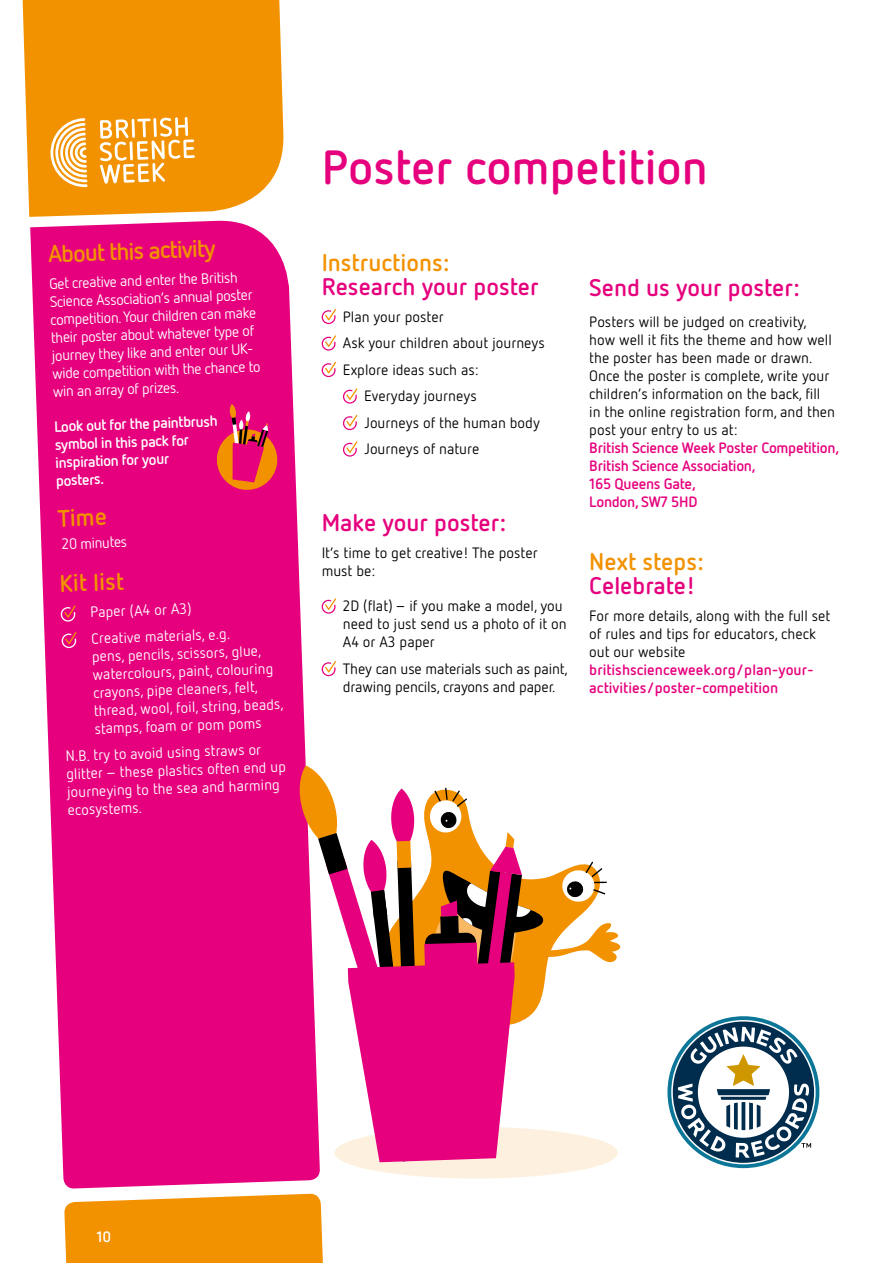
<style>
.page{position:relative;width:893px;height:1263px;background:#fff}
.page>*{position:absolute;margin:0;border:0;box-sizing:border-box;transform-origin:0 0}
.t1{font:700 48px "Netto OT";color:#e6007d}
.t2{font:700 24px "Netto OT";color:#e6007d}
.t3{font:700 24px "Netto OT";color:#f39200}
.t4{font:15px/18px "Netto OT";color:#000}
.t5{font:15px/18px "Netto OT";color:#fff}
.t6{font:700 15px/18px "Netto OT";letter-spacing:-.02em;color:#e6007d}
.t7{font:700 15px/18px "Netto OT";color:#fff}
.t8{font:700 15px/18px "Netto OT";color:#e6007d}
</style>
<div class="page">
<svg style="left:64px;top:1193px;width:259px;height:70px;background:#f39a14"></svg>
<svg style="left:22px;top:0;width:262px;height:217px;background:#f39911"></svg>
<svg style="left:100px;top:117px;width:95px;height:67px"></svg>
<svg style="left:50px;top:118px;width:38px;height:70px"></svg>
<svg style="left:322px;top:309px;width:14px;height:15px"></svg>
<svg style="left:322px;top:335px;width:14px;height:16px"></svg>
<svg style="left:322px;top:362px;width:14px;height:15px"></svg>
<svg style="left:343px;top:388px;width:14px;height:16px"></svg>
<svg style="left:343px;top:415px;width:14px;height:15px"></svg>
<svg style="left:343px;top:441px;width:14px;height:16px"></svg>
<svg style="left:322px;top:598px;width:14px;height:16px"></svg>
<svg style="left:322px;top:661px;width:14px;height:15px"></svg>
<svg style="left:30px;top:220px;width:290px;height:969px;background:#e91e8c"></svg>
<svg style="left:61px;top:605px;width:15px;height:17px"></svg>
<svg style="left:62px;top:632px;width:14px;height:16px"></svg>
<div style="left:334px;top:1127px;width:284px;height:51px;background:#fef0de;border-radius:50%"></div>
<svg style="left:298px;top:765px;width:323px;height:397px"></svg>
<svg style="left:214px;top:404px;width:66px;height:88px;background:#e23157"></svg>
<svg style="left:667px;top:1016px;width:152px;height:152px"></svg>
<div style="left:673px;top:1021px;width:141px;height:142px;background:#002c4d;border-radius:50%"></div>
<svg style="left:678px;top:1027px;width:133px;height:131px"></svg>
<h2 class="t3" style="left:48px;top:239px;width:169px;rotate:-2deg">About this activity</h2>
<p class="t5" style="left:49px;top:274px;width:210px;rotate:-2deg">Get creative and enter the British Science Association’s annual poster competition. Your children can make their poster about whatever type of journey they like and enter our UK&shy;wide competition with the chance to win an array of prizes.</p>
<p class="t7" style="left:54px;top:417px;width:165px;rotate:-2deg">Look out for the paintbrush symbol in this pack for inspiration for your posters.</p>
<h2 class="t3" style="left:57px;top:503px;width:51px;rotate:-2deg">Time</h2>
<p class="t5" style="left:61px;top:535px;width:67px;rotate:-2deg">20 minutes</p>
<h2 class="t3" style="left:59px;top:568px;width:66px;rotate:-2deg">Kit list</h2>
<p class="t5" style="left:90px;top:598px;width:140px;line-height:26.5px;rotate:-2deg">Paper (A4 or A3)<br>Creative materials, e.g.</p>
<p class="t5" style="left:92px;top:647px;width:191px;rotate:-2deg">pens, pencils, scissors, glue, watercolours, paint, colouring crayons, pipe cleaners, felt, thread, wool, foil, string, beads, stamps, foam or pom poms</p>
<p class="t5" style="left:65px;top:747px;width:221px;rotate:-2deg">N.B. try to avoid using straws or glitter – these plastics often end up journeying to the sea and harming ecosystems.</p>
<h1 class="t1" style="left:322px;top:137px;width:388px">Poster competition</h1>
<h2 class="t3" style="left:322px;top:247px;width:129px">Instructions:</h2>
<h2 class="t2" style="left:322px;top:271px;width:219px">Research your poster</h2>
<p class="t4" style="left:343px;top:307px;width:102px">Plan your poster</p>
<p class="t4" style="left:343px;top:334px;width:204px">Ask your children about journeys</p>
<p class="t4" style="left:343px;top:360px;width:137px">Explore ideas such as:</p>
<p class="t4" style="left:364px;top:387px;width:114px">Everyday journeys</p>
<p class="t4" style="left:364px;top:413px;width:177px">Journeys of the human body</p>
<p class="t4" style="left:364px;top:440px;width:117px">Journeys of nature</p>
<h2 class="t2" style="left:322px;top:508px;width:186px">Make your poster:</h2>
<p class="t4" style="left:322px;top:544px;width:218px">It’s time to get creative! The poster must be:</p>
<p class="t4" style="left:343px;top:597px;width:225px">2D (flat) – if you make a model, you need to just send us a photo of it on<br>A4 or A3 paper</p>
<p class="t4" style="left:343px;top:659px;width:226px">They can use materials such as paint, drawing pencils, crayons and paper.</p>
<h2 class="t2" style="left:589px;top:272px;width:212px">Send us your poster:</h2>
<p class="t4" style="left:589px;top:313px;width:247px">Posters will be judged on creativity, how well it fits the theme and how well the poster has been made or drawn.<br>Once the poster is complete, write your children’s information on the back, fill in the online registration form, and then post your entry to us at:</p>
<p class="t6" style="left:589px;top:438px;width:251px">British Science Week Poster Competition,<br>British Science Association,<br>165 Queens Gate,<br>London, SW7 5HD</p>
<h2 class="t3" style="left:589px;top:546px;width:116px">Next steps:</h2>
<h2 class="t2" style="left:589px;top:570px;width:108px">Celebrate!</h2>
<p class="t4" style="left:589px;top:606px;width:242px">For more details, along with the full set of rules and tips for educators, check out our website</p>
<p class="t8" style="left:589px;top:660px;width:226px">britishscienceweek.org/plan-your&shy;activities/poster-competition</p>
<p class="t7" style="left:97px;top:1227px;width:16px">10</p>
</div>
